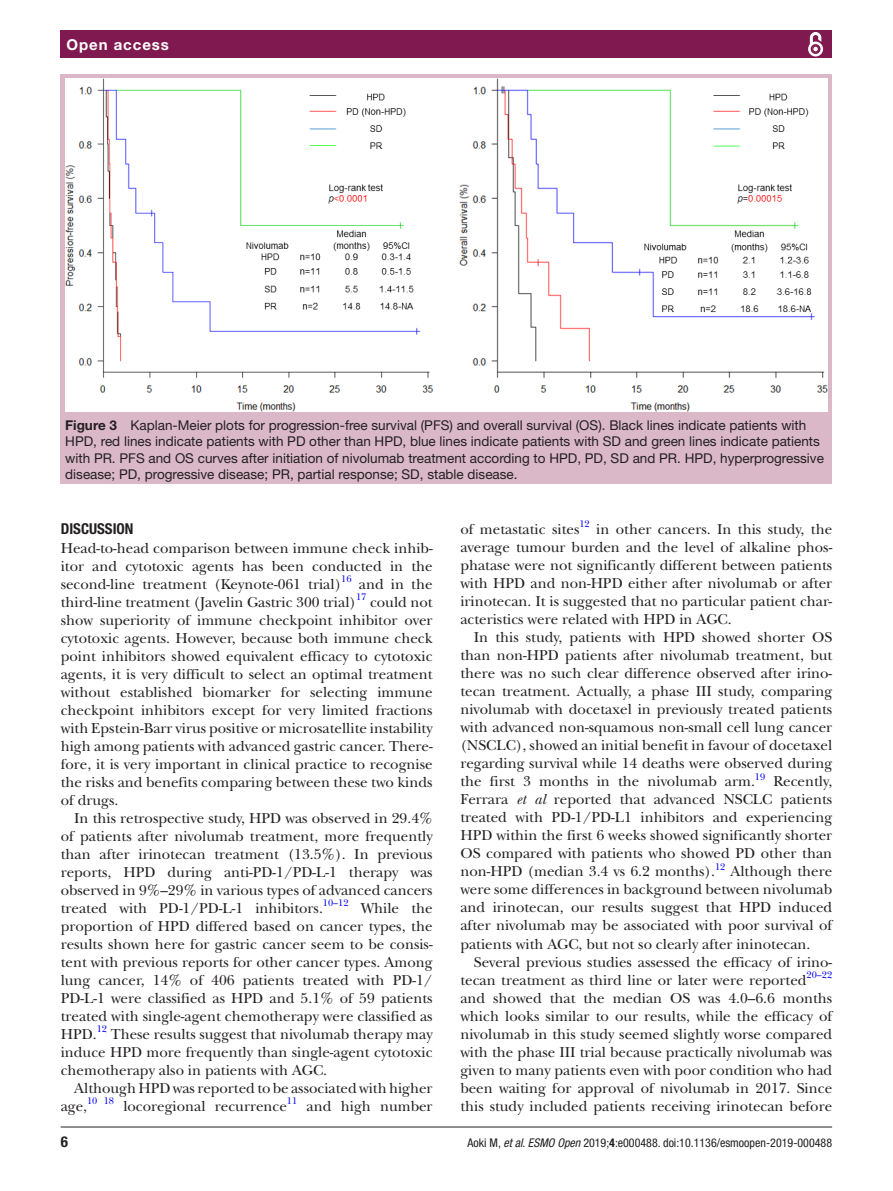
<style>
.page{position:relative;width:893px;height:1191px;background:#fff}
.page>*{position:absolute;margin:0;border:0;box-sizing:border-box;transform-origin:0 0}
.t1{font:15px/18px "New Baskerville";color:#231f20;text-align:justify}
.t2{font:700 condensed 15px "Helvetica Neue LT Std";color:#231f20}
.t3{font:700 15px "Helvetica Neue LT Std";letter-spacing:.065em;color:#fff}
.t4{font:13.5px/16.5px "Helvetica Neue LT Std";color:#231f20}
.t5{font:condensed 12px "Helvetica Neue LT Std";color:#231f20}
.t6{font:9.9px "New Baskerville";color:#00f}
.s1{font-weight:700}
.s2{font-style:italic}
</style>
<div class="page">
<div style="left:61px;top:31px;width:771px;height:27px;background:#80194f"></div>
<svg style="left:808px;top:32px;width:15px;height:25px"></svg>
<div style="left:812px;top:45px;width:7px;height:8px;border:1px solid #80194f;border-radius:50%"></div>
<hr style="left:61px;top:1126px;width:771px;height:1px;background:#231f20">
<div style="left:61px;top:74px;width:771px;height:409px;background:#dab8c8"></div>
<img style="left:65px;top:79px;width:763px;height:332px">
<p class="t3" style="left:66px;top:35px;width:104px">Open access</p>
<p class="t4" style="left:65px;top:416px;width:760px"><span class="s1">Figure 3</span> Kaplan-Meier plots for progression-free survival (PFS) and overall survival (OS). Black lines indicate patients with HPD, red lines indicate patients with PD other than HPD, blue lines indicate patients with SD and green lines indicate patients with PR. PFS and OS curves after initiation of nivolumab treatment according to HPD, PD, SD and PR. HPD, hyperprogressive disease; PD, progressive disease; PR, partial response; SD, stable disease.</p>
<p class="t2" style="left:61px;top:520px;width:74px">DISCUSSION</p>
<p class="t1" style="left:61px;top:539px;width:373px">Head-to-head comparison between immune check inhib&shy;itor and cytotoxic agents has been conducted in the second-line treatment (Keynote-061 trial)</p>
<p class="t6" style="left:341px;top:573px;width:12px">16</p>
<p class="t1" style="left:359px;top:575px;width:75px">and in the</p>
<p class="t1" style="left:61px;top:593px;width:297px">third-line treatment (Javelin Gastric 300 trial)</p>
<p class="t6" style="left:356px;top:591px;width:12px">17</p>
<p class="t1" style="left:61px;top:593px;width:373px;text-indent:309px">could not show superiority of immune checkpoint inhibitor over cytotoxic agents. However, because both immune check point inhibitors showed equivalent efficacy to cytotoxic agents, it is very difficult to select an optimal treatment without established biomarker for selecting immune checkpoint inhibitors except for very limited fractions with Epstein-Barr virus positive or microsatellite instability high among patients with advanced gastric cancer. There&shy;fore, it is very important in clinical practice to recognise the risks and benefits comparing between these two kinds of drugs.</p>
<p class="t1" style="left:61px;top:809px;width:373px;text-indent:13px">In this retrospective study, HPD was observed in 29.4% of patients after nivolumab treatment, more frequently than after irinotecan treatment (13.5%). In previous reports, HPD during anti-PD-1/PD-L-1 therapy was observed in 9%–29% in various types of advanced cancers treated with PD-1/PD-L-1 inhibitors.</p>
<p class="t6" style="left:323px;top:897px;width:27px">10–12</p>
<p class="t1" style="left:61px;top:899px;width:373px;text-indent:300px">While the proportion of HPD differed based on cancer types, the results shown here for gastric cancer seem to be consis&shy;tent with previous reports for other cancer types. Among lung cancer, 14% of 406 patients treated with PD-1/ PD-L-1 were classified as HPD and 5.1% of 59 patients treated with single-agent chemotherapy were classified as HPD.</p>
<p class="t6" style="left:97px;top:1023px;width:12px">12</p>
<p class="t1" style="left:61px;top:1025px;width:373px;text-indent:50px">These results suggest that nivolumab therapy may induce HPD more frequently than single-agent cytotoxic chemotherapy also in patients with AGC.</p>
<p class="t1" style="left:61px;top:1079px;width:373px;text-indent:14px">Although HPD was reported to be associated with higher age,</p>
<p class="t6" style="left:87px;top:1095px;width:28px">10 18</p>
<p class="t1" style="left:123px;top:1097px;width:165px">locoregional recurrence</p>
<p class="t6" style="left:287px;top:1095px;width:12px">11</p>
<p class="t1" style="left:307px;top:1097px;width:128px">and high number</p>
<p class="t1" style="left:460px;top:520px;width:373px">of metastatic sites<sup>12</sup> in other cancers. In this study, the average tumour burden and the level of alkaline phos&shy;phatase were not significantly different between patients with HPD and non-HPD either after nivolumab or after irinotecan. It is suggested that no particular patient char&shy;acteristics were related with HPD in AGC.</p>
<p class="t1" style="left:460px;top:628px;width:373px;text-indent:14px">In this study, patients with HPD showed shorter OS than non-HPD patients after nivolumab treatment, but there was no such clear difference observed after irino&shy;tecan treatment. Actually, a phase III study, comparing nivolumab with docetaxel in previously treated patients with advanced non-squamous non-small cell lung cancer (NSCLC), showed an initial benefit in favour of docetaxel regarding survival while 14 deaths were observed during the first 3 months in the nivolumab arm.</p>
<p class="t6" style="left:755px;top:770px;width:12px">19</p>
<p class="t1" style="left:460px;top:772px;width:373px;text-indent:313px">Recently, Ferrara <span class="s2">et al</span> reported that advanced NSCLC patients treated with PD-1/PD-L1 inhibitors and experiencing HPD within the first 6 weeks showed significantly shorter OS compared with patients who showed PD other than non-HPD (median 3.4 vs 6.2 months).</p>
<p class="t6" style="left:715px;top:860px;width:12px">12</p>
<p class="t1" style="left:460px;top:862px;width:373px;text-indent:270px">Although there were some differences in background between nivolumab and irinotecan, our results suggest that HPD induced after nivolumab may be associated with poor survival of patients with AGC, but not so clearly after ininotecan.</p>
<p class="t1" style="left:460px;top:952px;width:373px;text-indent:14px">Several previous studies assessed the efficacy of irino&shy;tecan treatment as third line or later were reported</p>
<p class="t6" style="left:807px;top:968px;width:27px">20–22</p>
<p class="t1" style="left:460px;top:988px;width:373px">and showed that the median OS was 4.0–6.6 months which looks similar to our results, while the efficacy of nivolumab in this study seemed slightly worse compared with the phase III trial because practically nivolumab was given to many patients even with poor condition who had been waiting for approval of nivolumab in 2017. Since this study included patients receiving irinotecan before</p>
<p class="t2" style="left:61px;top:1132px;width:9px">6</p>
<p class="t5" style="left:468px;top:1135px;width:366px">Aoki M, <span class="s2">et al</span>. <span class="s2">ESMO Open</span> 2019;<span class="s1">4</span>:e000488. doi:10.1136/esmoopen-2019-000488</p>
</div>
